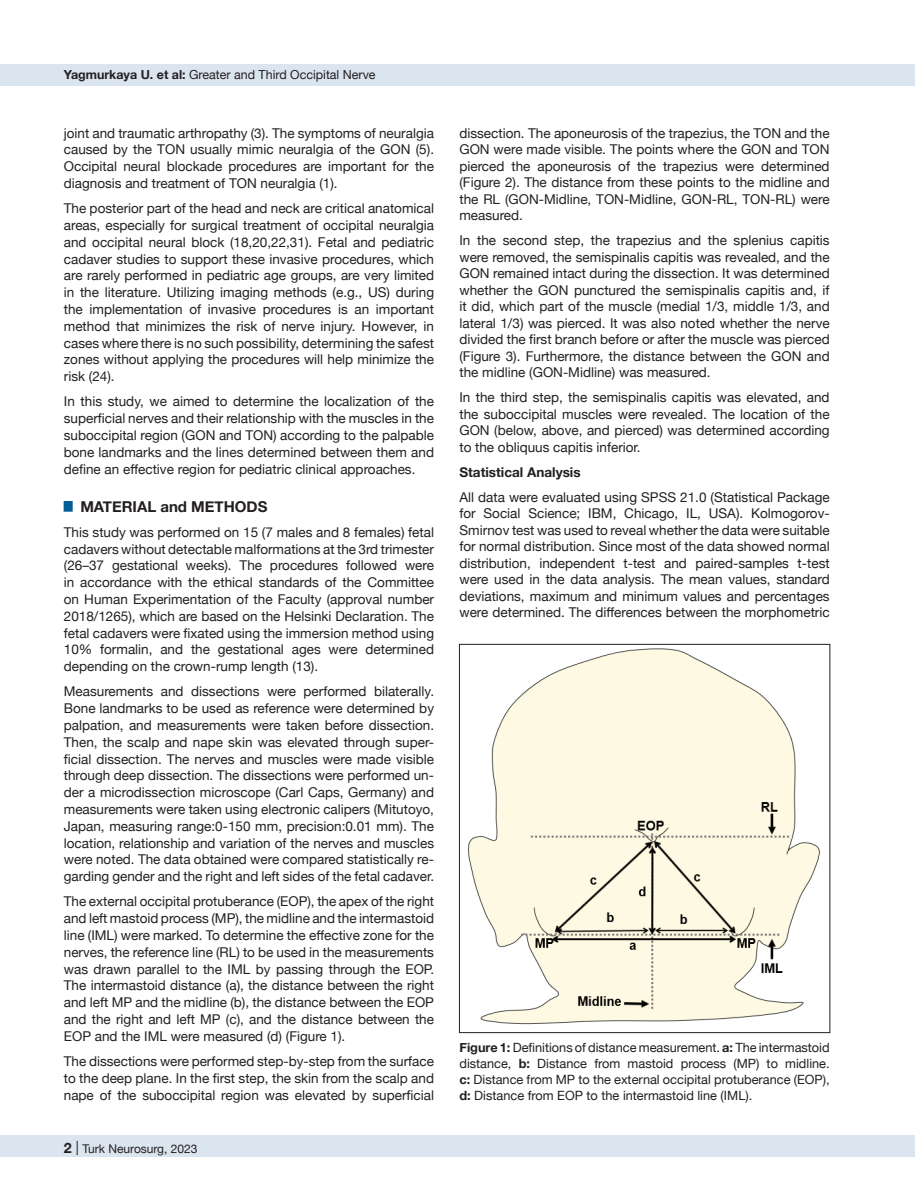
<style>
.page{position:relative;width:915px;height:1191px;background:#fff}
.page>*{position:absolute;margin:0;border:0;box-sizing:border-box;transform-origin:0 0}
.t1{font:700 15px "Helvetica Neue";color:#231f20}
.t2{font:13.5px/16.8px "Helvetica Neue";color:#231f20;text-align:justify}
.t3{font:700 13.5px "Helvetica Neue";color:#231f20}
.t4{font:12.75px/15.8px "Helvetica Neue";color:#231f20;text-align:justify}
.t5{font:12.45px "Helvetica Neue";color:#231f20}
.t6{font:12px "Helvetica Neue";color:#231f20}
.s1{font-weight:700}
.s2{font-weight:700;font-size:14.25px}
.s3{font-size:14.25px}
</style>
<div class="page">
<div style="left:0;top:1135px;width:914px;height:22px;background:#dbe5f0"></div>
<div style="left:0;top:64px;width:914px;height:21px;background:#dbe5f0"></div>
<img style="left:468px;top:648px;width:352px;height:377px">
<div style="left:459px;top:644px;width:371px;height:389px;border:1px solid #231f20"></div>
<p class="t5" style="left:64px;top:66px;width:313px"><span class="s1">Yagmurkaya U. et al:</span> Greater and Third Occipital Nerve</p>
<p class="t2" style="left:64px;top:125px;width:371px">joint and traumatic arthropathy (3). The symptoms of neuralgia caused by the TON usually mimic neuralgia of the GON (5).<br>Occipital neural blockade procedures are important for the diagnosis and treatment of TON neuralgia (1).</p>
<p class="t2" style="left:64px;top:201px;width:371px">The posterior part of the head and neck are critical anatomical areas, especially for surgical treatment of occipital neuralgia and occipital neural block (18,20,22,31). Fetal and pediatric cadaver studies to support these invasive procedures, which are rarely performed in pediatric age groups, are very limited in the literature. Utilizing imaging methods (e.g., US) during the implementation of invasive procedures is an important method that minimizes the risk of nerve injury. However, in cases where there is no such possibility, determining the safest zones without applying the procedures will help minimize the risk (24).</p>
<p class="t2" style="left:64px;top:394px;width:371px">In this study, we aimed to determine the localization of the superficial nerves and their relationship with the muscles in the suboccipital region (GON and TON) according to the palpable bone landmarks and the lines determined between them and define an effective region for pediatric clinical approaches.</p>
<p class="t1" style="left:64px;top:494px;width:205px"><sup>█</sup> MATERIAL and METHODS</p>
<p class="t2" style="left:64px;top:524px;width:371px">This study was performed on 15 (7 males and 8 females) fetal cadavers without detectable malformations at the 3rd trimester (26–37 gestational weeks). The procedures followed were in accordance with the ethical standards of the Committee on Human Experimentation of the Faculty (approval number 2018/1265), which are based on the Helsinki Declaration. The fetal cadavers were fixated using the immersion method using 10% formalin, and the gestational ages were determined depending on the crown-rump length (13).</p>
<p class="t2" style="left:64px;top:684px;width:371px">Measurements and dissections were performed bilaterally.<br>Bone landmarks to be used as reference were determined by palpation, and measurements were taken before dissection.<br>Then, the scalp and nape skin was elevated through super&shy;ficial dissection. The nerves and muscles were made visible through deep dissection. The dissections were performed un&shy;der a microdissection microscope (Carl Caps, Germany) and measurements were taken using electronic calipers (Mitutoyo, Japan, measuring range:0-150 mm, precision:0.01 mm). The location, relationship and variation of the nerves and muscles were noted. The data obtained were compared statistically re&shy;garding gender and the right and left sides of the fetal cadaver.</p>
<p class="t2" style="left:64px;top:894px;width:371px">The external occipital protuberance (EOP), the apex of the right and left mastoid process (MP), the midline and the intermastoid line (IML) were marked. To determine the effective zone for the nerves, the reference line (RL) to be used in the measurements was drawn parallel to the IML by passing through the EOP.<br>The intermastoid distance (a), the distance between the right and left MP and the midline (b), the distance between the EOP and the right and left MP (c), and the distance between the EOP and the IML were measured (d) (Figure 1).</p>
<p class="t2" style="left:64px;top:1053px;width:371px">The dissections were performed step-by-step from the surface to the deep plane. In the first step, the skin from the scalp and nape of the suboccipital region was elevated by superficial</p>
<p class="t6" style="left:63px;top:1140px;width:136px"><span class="s2">2</span> <span class="s3">|</span> Turk Neurosurg, 2023</p>
<p class="t2" style="left:459px;top:125px;width:371px">dissection. The aponeurosis of the trapezius, the TON and the GON were made visible. The points where the GON and TON pierced the aponeurosis of the trapezius were determined (Figure 2). The distance from these points to the midline and the RL (GON-Midline, TON-Midline, GON-RL, TON-RL) were measured.</p>
<p class="t2" style="left:459px;top:233px;width:371px">In the second step, the trapezius and the splenius capitis were removed, the semispinalis capitis was revealed, and the GON remained intact during the dissection. It was determined whether the GON punctured the semispinalis capitis and, if it did, which part of the muscle (medial 1/3, middle 1/3, and lateral 1/3) was pierced. It was also noted whether the nerve divided the first branch before or after the muscle was pierced (Figure 3). Furthermore, the distance between the GON and the midline (GON-Midline) was measured.</p>
<p class="t2" style="left:459px;top:390px;width:371px">In the third step, the semispinalis capitis was elevated, and the suboccipital muscles were revealed. The location of the GON (below, above, and pierced) was determined according to the obliquus capitis inferior.</p>
<p class="t3" style="left:459px;top:461px;width:123px">Statistical Analysis</p>
<p class="t2" style="left:459px;top:489px;width:371px">All data were evaluated using SPSS 21.0 (Statistical Package for Social Science; IBM, Chicago, IL, USA). Kolmogorov-Smirnov test was used to reveal whether the data were suitable for normal distribution. Since most of the data showed normal distribution, independent t-test and paired-samples t-test were used in the data analysis. The mean values, standard deviations, maximum and minimum values and percentages were determined. The differences between the morphometric</p>
<p class="t4" style="left:459px;top:1040px;width:371px"><span class="s1">Figure 1:</span> Definitions of distance measurement. <span class="s1">a:</span> The intermastoid distance, <span class="s1">b:</span> Distance from mastoid process (MP) to midline. <span class="s1">c:</span> Distance from MP to the external occipital protuberance (EOP), <span class="s1">d:</span> Distance from EOP to the intermastoid line (IML).</p>
</div>
